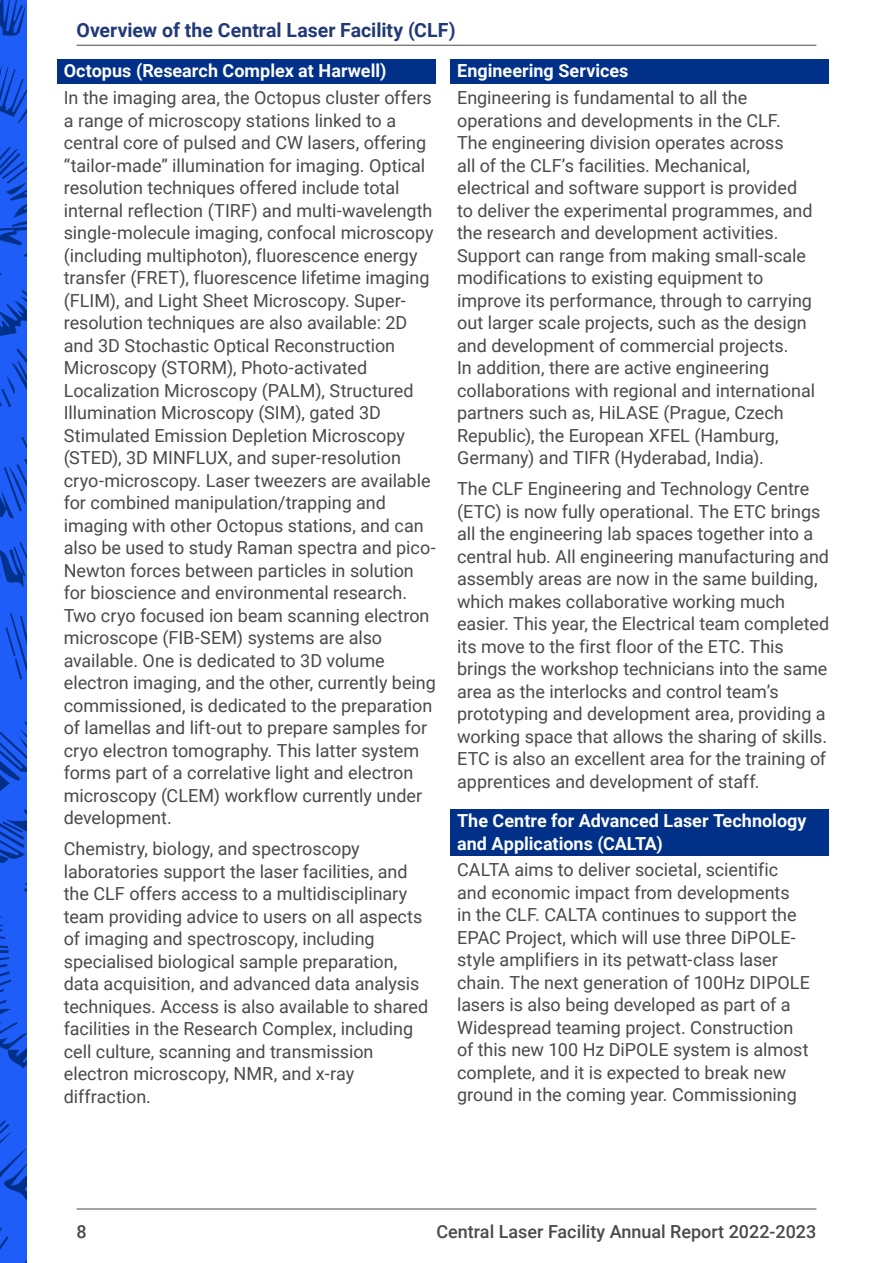
<style>
.page{position:relative;width:893px;height:1263px;background:#fff}
.page>*{position:absolute;margin:0;border:0;box-sizing:border-box;transform-origin:0 0}
.t1{font:700 19.5px "Roboto";color:#213977}
.Body_copy{font:18px/22.5px "Roboto";color:#4a4a49}
.H3_subtitles_EPAC{font:700 18px/22.5px "Roboto";color:#fdfdfd}
.t2{font:500 18px "Roboto";color:#4a4a49}
</style>
<div class="page">
<hr style="left:77px;top:1209px;width:739px;height:1px;background:#4a4a49">
<div style="left:0;top:0;width:27px;height:1263px;background:#1e5df8"></div>
<svg style="left:0;top:0;width:26px;height:36px"></svg>
<svg style="left:0;top:64px;width:27px;height:59px"></svg>
<svg style="left:0;top:437px;width:27px;height:82px"></svg>
<svg style="left:0;top:290px;width:27px;height:46px"></svg>
<svg style="left:0;top:146px;width:27px;height:129px"></svg>
<svg style="left:6px;top:613px;width:21px;height:66px"></svg>
<svg style="left:0;top:348px;width:27px;height:59px"></svg>
<svg style="left:0;top:1227px;width:27px;height:36px"></svg>
<svg style="left:0;top:1120px;width:27px;height:80px"></svg>
<svg style="left:0;top:721px;width:27px;height:142px"></svg>
<svg style="left:0;top:883px;width:27px;height:185px"></svg>
<svg style="left:0;top:542px;width:27px;height:45px"></svg>
<hr style="left:77px;top:45px;width:739px;height:1px;background:#4a4a49">
<div style="left:57px;top:60px;width:379px;height:24px;background:#003088"></div>
<div style="left:451px;top:60px;width:378px;height:24px;background:#003088"></div>
<div style="left:451px;top:809px;width:378px;height:47px;background:#003088"></div>
<p class="t1" style="left:77px;top:16px;width:381px">Overview of the Central Laser Facility (CLF)</p>
<h3 class="H3_subtitles_EPAC" style="left:64px;top:59px;width:324px">Octopus (Research Complex at Harwell)</h3>
<p class="Body_copy" style="left:64px;top:86px;width:374px">In the imaging area, the Octopus cluster offers a range of microscopy stations linked to a central core of pulsed and CW lasers, offering “tailor-made” illumination for imaging. Optical resolution techniques offered include total internal reflection (TIRF) and multi-wavelength single-molecule imaging, confocal microscopy (including multiphoton), fluorescence energy transfer (FRET), fluorescence lifetime imaging (FLIM), and Light Sheet Microscopy. Super&shy;resolution techniques are also available: 2D and 3D Stochastic Optical Reconstruction Microscopy (STORM), Photo-activated Localization Microscopy (PALM), Structured Illumination Microscopy (SIM), gated 3D Stimulated Emission Depletion Microscopy (STED), 3D MINFLUX, and super-resolution cryo-microscopy. Laser tweezers are available for combined manipulation/trapping and imaging with other Octopus stations, and can also be used to study Raman spectra and pico-Newton forces between particles in solution for bioscience and environmental research.<br>Two cryo focused ion beam scanning electron microscope (FIB-SEM) systems are also available. One is dedicated to 3D volume electron imaging, and the other, currently being commissioned, is dedicated to the preparation of lamellas and lift-out to prepare samples for cryo electron tomography. This latter system forms part of a correlative light and electron microscopy (CLEM) workflow currently under development.</p>
<p class="Body_copy" style="left:64px;top:837px;width:366px">Chemistry, biology, and spectroscopy laboratories support the laser facilities, and the CLF offers access to a multidisciplinary team providing advice to users on all aspects of imaging and spectroscopy, including specialised biological sample preparation, data acquisition, and advanced data analysis techniques. Access is also available to shared facilities in the Research Complex, including cell culture, scanning and transmission electron microscopy, NMR, and x-ray diffraction.</p>
<h3 class="H3_subtitles_EPAC" style="left:457px;top:59px;width:173px">Engineering Services</h3>
<p class="Body_copy" style="left:457px;top:86px;width:359px">Engineering is fundamental to all the operations and developments in the CLF.<br>The engineering division operates across<br>all of the CLF’s facilities. Mechanical, electrical and software support is provided to deliver the experimental programmes, and the research and development activities.<br>Support can range from making small-scale modifications to existing equipment to improve its performance, through to carrying out larger scale projects, such as the design and development of commercial projects.<br>In addition, there are active engineering collaborations with regional and international partners such as, HiLASE (Prague, Czech Republic), the European XFEL (Hamburg, Germany) and TIFR (Hyderabad, India).</p>
<p class="Body_copy" style="left:457px;top:477px;width:374px">The CLF Engineering and Technology Centre (ETC) is now fully operational. The ETC brings all the engineering lab spaces together into a central hub. All engineering manufacturing and assembly areas are now in the same building, which makes collaborative working much easier. This year, the Electrical team completed its move to the first floor of the ETC. This brings the workshop technicians into the same area as the interlocks and control team’s prototyping and development area, providing a working space that allows the sharing of skills.<br>ETC is also an excellent area for the training of apprentices and development of staff.</p>
<h3 class="H3_subtitles_EPAC" style="left:457px;top:809px;width:351px">The Centre for Advanced Laser Technology and Applications (CALTA)</h3>
<p class="Body_copy" style="left:457px;top:858px;width:354px">CALTA aims to deliver societal, scientific and economic impact from developments<br>in the CLF. CALTA continues to support the EPAC Project, which will use three DiPOLE&shy;style amplifiers in its petwatt-class laser chain. The next generation of 100Hz DIPOLE lasers is also being developed as part of a Widespread teaming project. Construction of this new 100 Hz DiPOLE system is almost complete, and it is expected to break new ground in the coming year. Commissioning</p>
<p class="t2" style="left:77px;top:1218px;width:12px">8</p>
<p class="t2" style="left:436px;top:1218px;width:381px">Central Laser Facility Annual Report 2022-2023</p>
</div>
